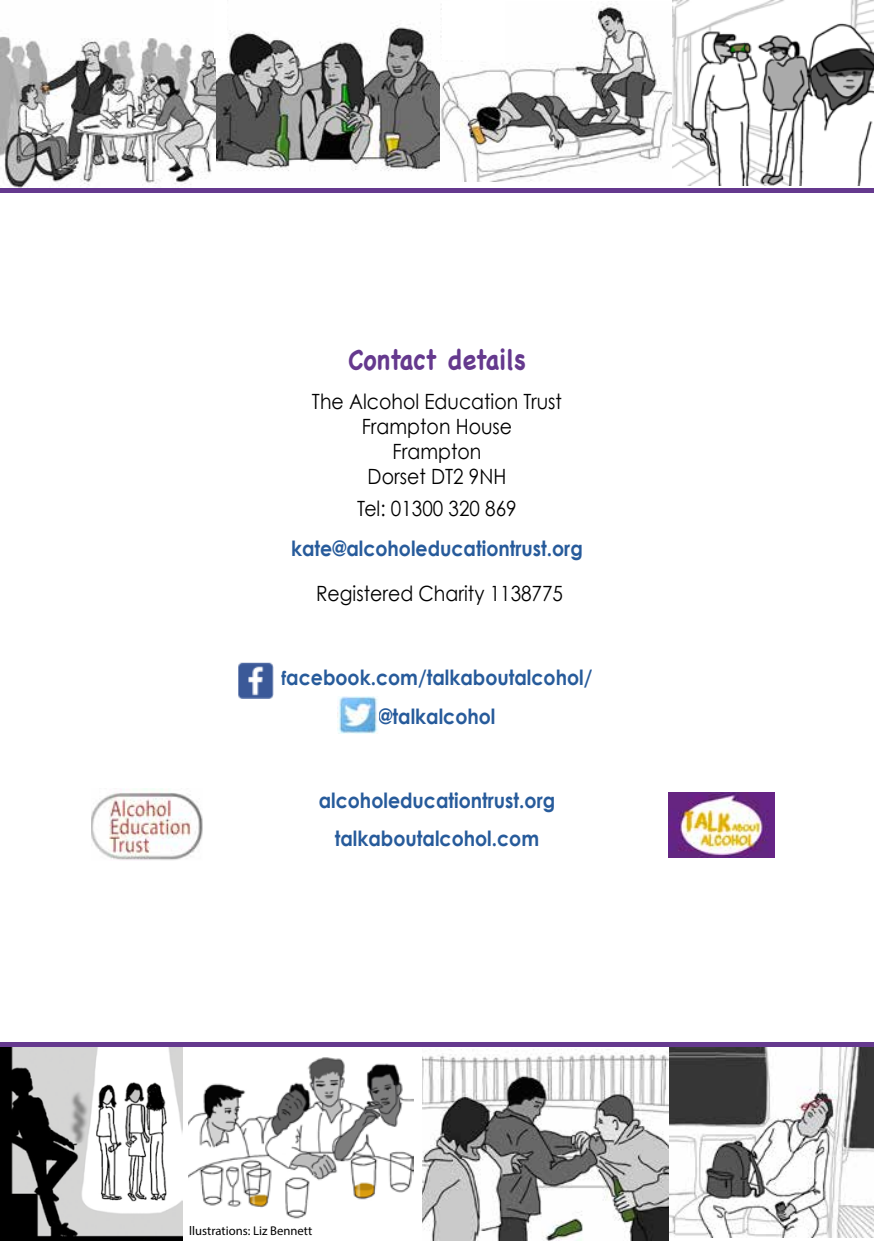
<style>
.page{position:relative;width:874px;height:1241px;background:#fff}
.page>*{position:absolute;margin:0;border:0;box-sizing:border-box;transform-origin:0 0}
.t1{font:700 28px "Chalkboard";letter-spacing:-.015em;color:#65398e;scale:.9 1}
.t2{font:700 21px/38.1px "Century Gothic";color:#275b9b;text-align:center;scale:.9 1}
.t3{font:21px/25.2px "Century Gothic";color:#000;text-align:center;scale:.9 1}
.t4{font:12.6px "Myriad Pro";color:#000}
.s1{font-size:19.07px}
</style>
<div class="page">
<img style="left:668px;top:1047px;width:205px;height:190px">
<img style="left:215px;top:9px;width:226px;height:162px">
<img style="left:441px;top:1px;width:231px;height:180px">
<img style="left:0;top:36px;width:215px;height:152px">
<img style="left:91px;top:788px;width:111px;height:72px">
<img style="left:0;top:1047px;width:182px;height:193px">
<img style="left:672px;top:1px;width:201px;height:185px">
<img style="left:189px;top:1057px;width:224px;height:162px">
<div style="left:441px;top:1px;width:63px;height:59px;background:#fff"></div>
<div style="left:214px;top:0;width:13px;height:57px;background:#fff"></div>
<img style="left:422px;top:1049px;width:246px;height:191px">
<div style="left:0;top:188px;width:873px;height:5px;background:#65398e"></div>
<div style="left:0;top:1042px;width:873px;height:5px;background:#65398e"></div>
<img style="left:238px;top:662px;width:35px;height:36px">
<img style="left:337px;top:696px;width:41px;height:37px">
<img style="left:668px;top:792px;width:106px;height:65px">
<h1 class="t1" style="left:348px;top:342px;width:199px">Contact details</h1>
<p class="t3" style="left:312px;top:388px;width:279px">The Alcohol Education Trust<br>Frampton House<br>Frampton<br>Dorset DT2 9NH</p>
<p class="t3" style="left:357px;top:495px;width:179px">Tel: 01300 320 869</p>
<p class="t2" style="left:291px;top:528px;width:325px">kate@alcoholeducationtrust.org</p>
<p class="t3" style="left:316px;top:580px;width:276px">Registered Charity 1138775</p>
<p class="t2" style="left:281px;top:658px;width:347px"><span class="s1">f</span>acebook.com/talkaboutalcohol/ @talkalcohol</p>
<p class="t2" style="left:318px;top:781px;width:264px">alcoholeducationtrust.org talkaboutalcohol.com</p>
<p class="t4" style="left:189px;top:1222px;width:125px">llustrations: Liz Bennett</p>
</div>
